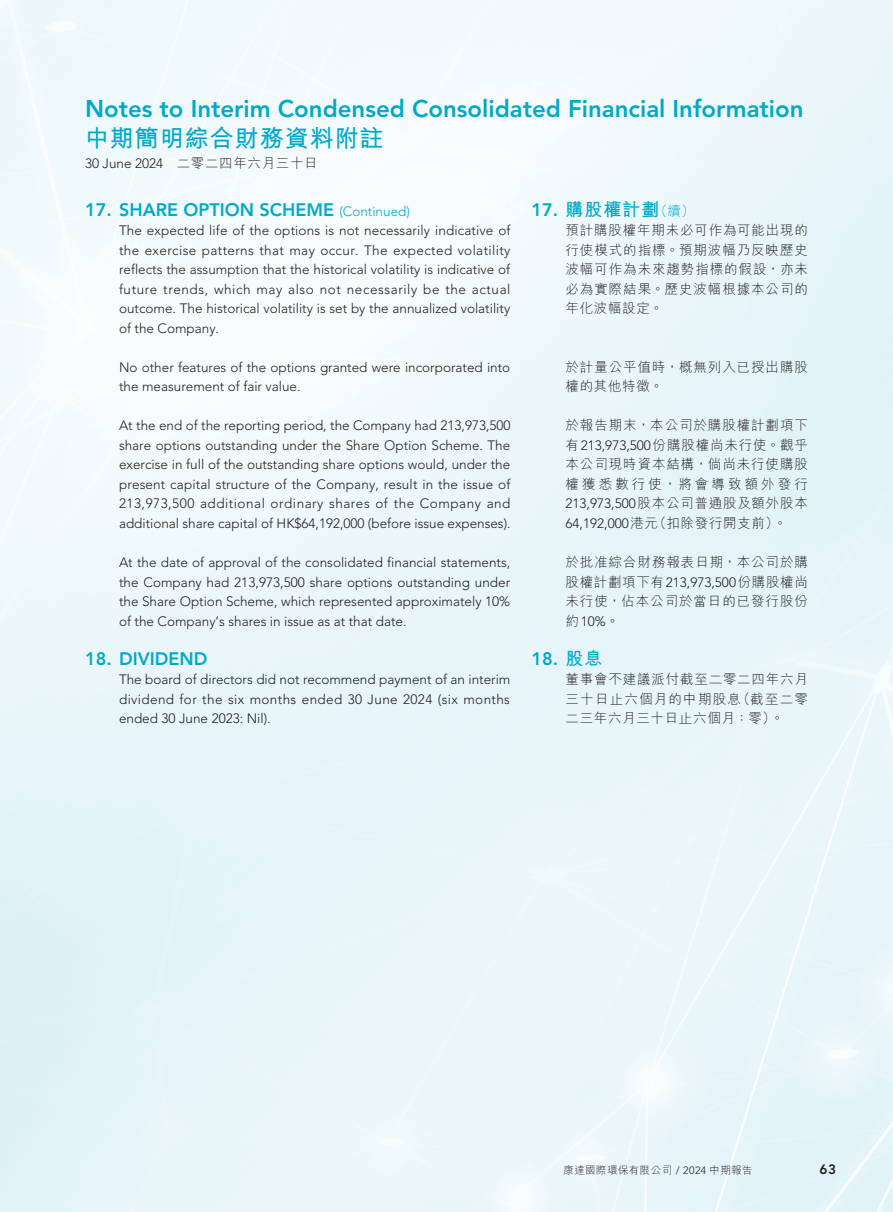
<style>
.page{position:relative;width:893px;height:1212px;background:#fff}
.page>*{position:absolute;margin:0;border:0;box-sizing:border-box;transform-origin:0 0}
.t1{font:800 24px "Avenir LT Std";color:#00a9cc}
.t2{font:700 24px "M Hei HK";letter-spacing:.04em;color:#00a9cc}
._01_H1{font:800 18px "Avenir LT Std";color:#00a9cc}
._01_H1-2{font:700 18px "M Hei HK";letter-spacing:.05em;color:#00a9cc}
._00_txt{font:300 13.5px/19.5px "Avenir LT Std";color:#231f20;text-align:justify}
._00_txt-2{font:300 13.5px/19.5px "M Hei HK";letter-spacing:.07em;color:#231f20;text-align:justify}
.t3{font:800 13.5px "Avenir LT Std";color:#231f20}
.t4{font:300 10.5px "M Hei HK";letter-spacing:.04em;color:#231f20}
.s1{font-family:"M Hei HK"}
.s2{font-weight:300;font-size:13.5px}
.s3{font-family:"Avenir LT Std";font-weight:800}
.s4{font-family:"Avenir LT Std"}
.s5{font-family:"M Hei HK";font-weight:700}
</style>
<div class="page">
<h1 class="t1" style="left:85px;top:94px;width:720px">Notes to Interim Condensed Consolidated Financial Information</h1>
<h1 class="t2" style="left:85px;top:120px;width:300px">中期簡明綜合財務資料附註</h1>
<p class="_00_txt" style="left:85px;top:154px;width:234px">30 June 2024 <span class="s1">二零二四年六月三十日</span></p>
<p class="_01_H1" style="left:85px;top:199px;width:326px">17. SHARE OPTION SCHEME <span class="s2">(Continued)</span></p>
<p class="_00_txt" style="left:119px;top:221px;width:393px">The expected life of the options is not necessarily indicative of the exercise patterns that may occur. The expected volatility reflects the assumption that the historical volatility is indicative of future trends, which may also not necessarily be the actual outcome. The historical volatility is set by the annualized volatility of the Company.</p>
<p class="_00_txt" style="left:119px;top:358px;width:393px">No other features of the options granted were incorporated into the measurement of fair value.</p>
<p class="_00_txt" style="left:119px;top:416px;width:393px">At the end of the reporting period, the Company had 213,973,500 share options outstanding under the Share Option Scheme. The exercise in full of the outstanding share options would, under the present capital structure of the Company, result in the issue of 213,973,500 additional ordinary shares of the Company and additional share capital of HK$64,192,000 (before issue expenses).</p>
<p class="_00_txt" style="left:119px;top:553px;width:393px">At the date of approval of the consolidated financial statements, the Company had 213,973,500 share options outstanding under the Share Option Scheme, which represented approximately 10% of the Company’s shares in issue as at that date.</p>
<p class="_01_H1" style="left:85px;top:648px;width:124px">18. DIVIDEND</p>
<p class="_00_txt" style="left:119px;top:670px;width:393px">The board of directors did not recommend payment of an interim dividend for the six months ended 30 June 2024 (six months ended 30 June 2023: Nil).</p>
<p class="_01_H1-2" style="left:531px;top:196px;width:165px"><span class="s3">17.</span> 購股權計劃<span class="s2">（續）</span></p>
<p class="_00_txt-2" style="left:565px;top:221px;width:244px">預計購股權年期未必可作為可能出現的行使模式的指標。預期波幅乃反映歷史波幅可作為未來趨勢指標的假設，亦未必為實際結果。歷史波幅根據本公司的年化波幅設定。</p>
<p class="_00_txt-2" style="left:565px;top:357px;width:244px">於計量公平值時，概無列入已授出購股權的其他特徵。</p>
<p class="_00_txt-2" style="left:565px;top:416px;width:244px">於報告期末，本公司於購股權計劃項下有<span class="s4">213,973,500</span>份購股權尚未行使。觀乎本公司現時資本結構，倘尚未行使購股權獲悉數行使，將會導致額外發行<span class="s4">213,973,500</span>股本公司普通股及額外股本<span class="s4">64,192,000</span>港元（扣除發行開支前）。</p>
<p class="_00_txt-2" style="left:565px;top:552px;width:244px">於批准綜合財務報表日期，本公司於購股權計劃項下有<span class="s4">213,973,500</span>份購股權尚未行使，佔本公司於當日的已發行股份約<span class="s4">10%</span>。</p>
<p class="_01_H1" style="left:531px;top:648px;width:72px">18. <span class="s5">股息</span></p>
<p class="_00_txt-2" style="left:565px;top:669px;width:244px">董事會不建議派付截至二零二四年六月三十日止六個月的中期股息（截至二零二三年六月三十日止六個月：零）。</p>
<p class="t4" style="left:563px;top:1164px;width:191px">康達國際環保有限公司 <span class="s4">/ 2024</span> 中期報告</p>
<p class="t3" style="left:820px;top:1161px;width:18px">63</p>
</div>
